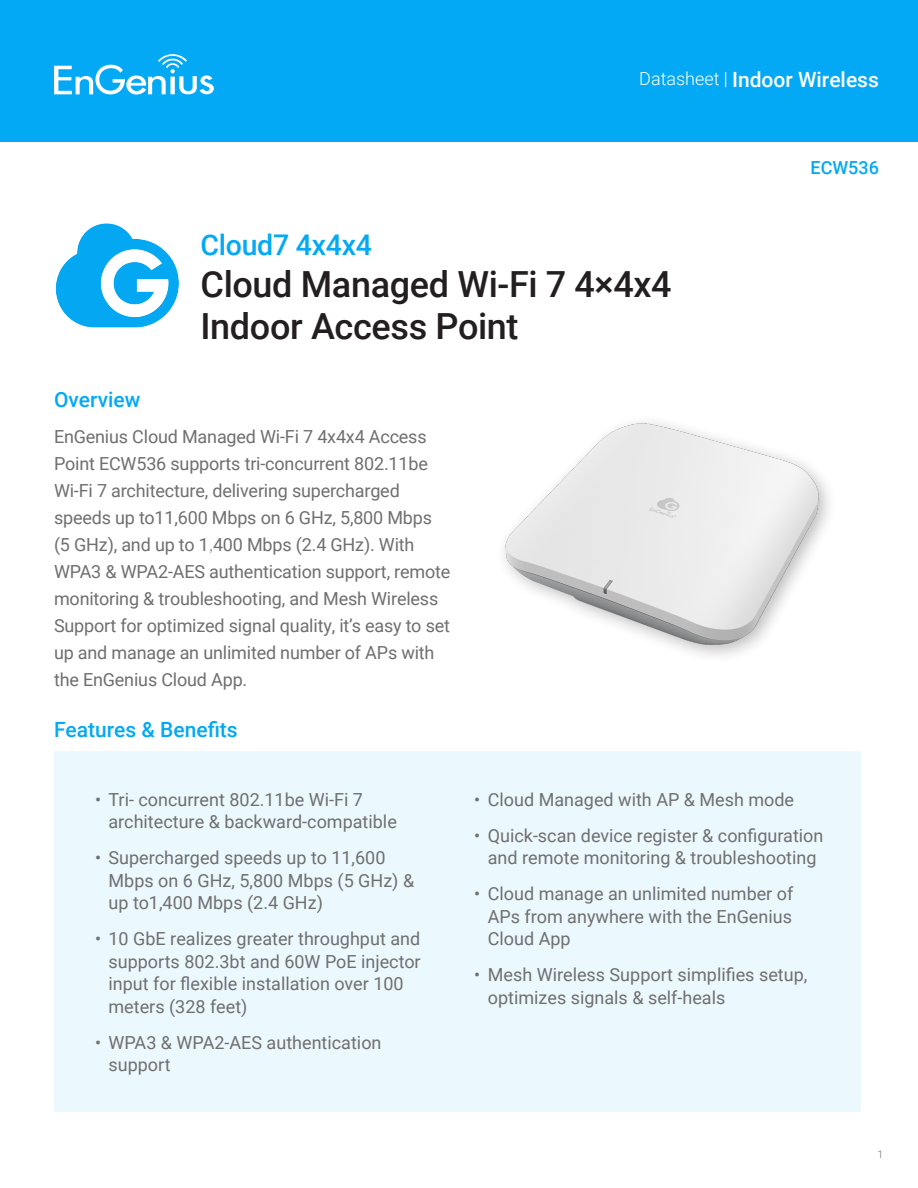
<style>
.page{position:relative;width:918px;height:1188px;background:#fff}
.page>*{position:absolute;margin:0;border:0;box-sizing:border-box;transform-origin:0 0}
.t1{font:500 36px/42px "Roboto";letter-spacing:-.01em;color:#231f20}
.t2{font:500 28.5px "Roboto";letter-spacing:-.01em;color:#03a9f4}
.t3{font:500 21px "Roboto";color:#03a9f4}
.t4{font:500 21px "Roboto";color:#fff}
.t5{font:18px/22.5px "Roboto";color:#6f6f6f}
.t6{font:500 18px "Roboto";color:#03a9f4}
.t7{font:300 10.5px "Roboto";color:#6f7073}
.s1{font-weight:300;font-size:18px}
.s2{font-family:"Adobe Ming Std";font-weight:300}
</style>
<div class="page">
<div style="left:0;top:0;width:918px;height:142px;background:#03a9f4"></div>
<svg style="left:54px;top:54px;width:160px;height:41px"></svg>
<div style="left:54px;top:752px;width:807px;height:360px;background:#ebf8fe"></div>
<img style="left:504px;top:422px;width:325px;height:234px">
<img style="left:55px;top:223px;width:124px;height:105px">
<p class="t4" style="left:639px;top:65px;width:241px"><span class="s1">Datasheet |</span> Indoor Wireless</p>
<p class="t2" style="left:201px;top:225px;width:173px">Cloud7 4x4x4</p>
<p class="t1" style="left:201px;top:262px;width:473px">Cloud Managed Wi-Fi 7 4×4x4<br>Indoor Access Point</p>
<p class="t3" style="left:54px;top:385px;width:88px">Overview</p>
<p class="t5" style="left:54px;top:422px;width:398px;line-height:27px">EnGenius Cloud Managed Wi-Fi 7 4x4x4 Access Point ECW536 supports tri-concurrent 802.11be Wi-Fi 7 architecture, delivering supercharged speeds up to11,600 Mbps on 6 GHz, 5,800 Mbps (5 GHz), and up to 1<span class="s2">,</span>400 Mbps (2.4 GHz). With WPA3 &amp; WPA2-AES authentication support, remote monitoring &amp; troubleshooting, and Mesh Wireless Support for optimized signal quality, it’s easy to set up and manage an unlimited number of APs with the EnGenius Cloud App.</p>
<p class="t3" style="left:54px;top:715px;width:185px">Features &amp; Benefits</p>
<p class="t6" style="left:811px;top:155px;width:70px">ECW536</p>
<p class="t5" style="left:109px;top:787px;width:290px;text-indent:-14px">• Tri- concurrent 802.11be Wi-Fi 7 architecture &amp; backward-compatible</p>
<p class="t5" style="left:109px;top:846px;width:307px;text-indent:-14px">• Supercharged speeds up to 11,600<br>Mbps on 6 GHz, 5,800 Mbps (5 GHz) &amp; up to1,400 Mbps (2.4 GHz)</p>
<p class="t5" style="left:109px;top:927px;width:314px;text-indent:-14px">• 10 GbE realizes greater throughput and supports 802.3bt and 60W PoE injector input for flexible installation over 100 meters (328 feet)</p>
<p class="t5" style="left:109px;top:1030px;width:275px;text-indent:-14px">• WPA3 &amp; WPA2-AES authentication support</p>
<p class="t5" style="left:474px;top:787px;width:321px">• Cloud Managed with AP &amp; Mesh mode</p>
<p class="t5" style="left:474px;top:823px;width:351px;text-align:center">• Quick-scan device register &amp; configuration and remote monitoring &amp; troubleshooting</p>
<p class="t5" style="left:488px;top:882px;width:307px;text-align:justify;text-indent:-14px">• Cloud manage an unlimited number of APs from anywhere with the EnGenius Cloud App</p>
<p class="t5" style="left:488px;top:963px;width:321px;text-indent:-14px">• Mesh Wireless Support simplifies setup, optimizes signals &amp; self-heals</p>
<p class="t7" style="left:878px;top:1147px;width:7px">1</p>
</div>
